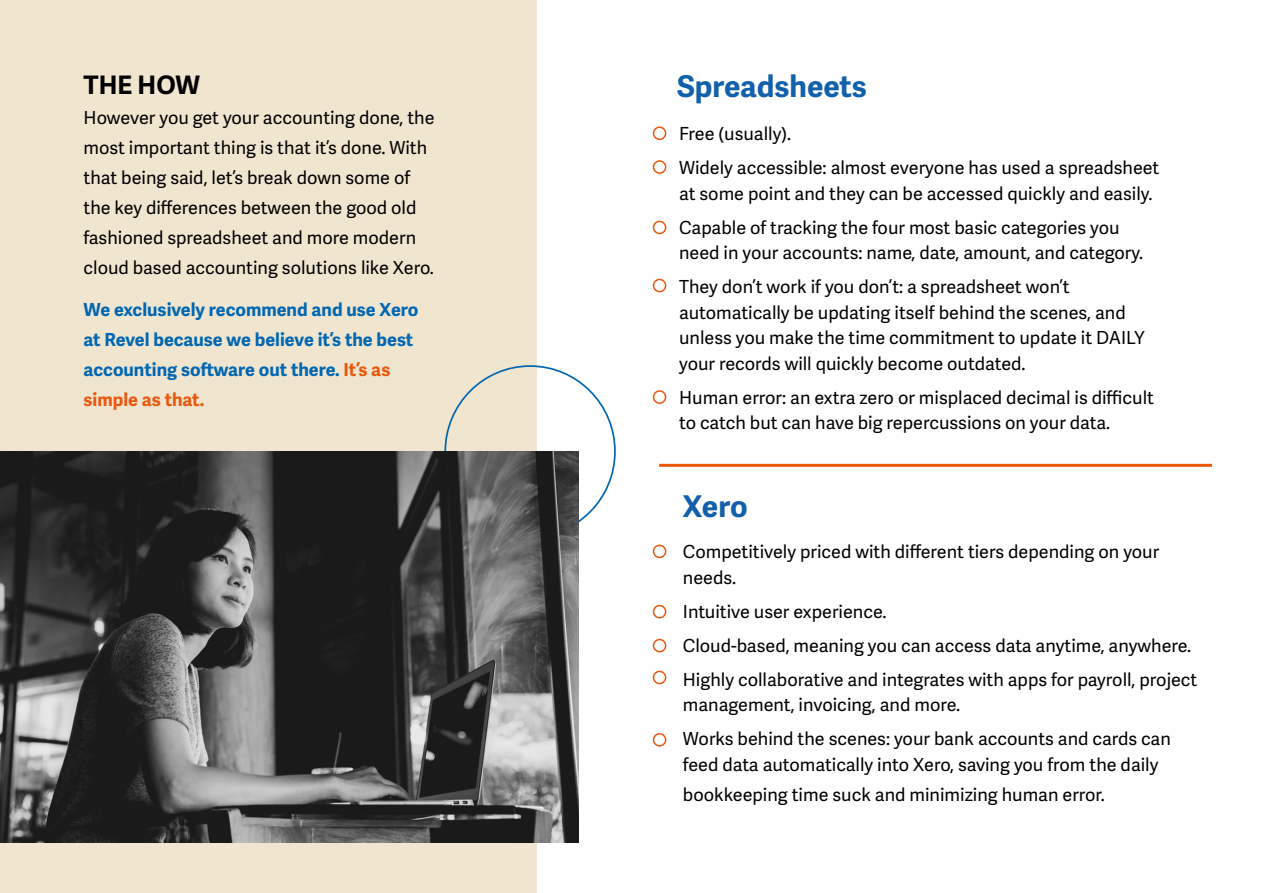
<style>
.page{position:relative;width:1263px;height:893px;background:#fff}
.page>*{position:absolute;margin:0;border:0;box-sizing:border-box;transform-origin:0 0}
.t1{font:700 30px "Adelle Sans";color:#1160ab}
.t2{font:700 25.5px "Adelle Sans";color:#000}
.t3{font:18px/30px "Adelle Sans";color:#000}
.t4{font:700 18px/30px "Adelle Sans";color:#0067b2}
.s1{color:#ea580c}
</style>
<div class="page">
<div style="left:0;top:0;width:536px;height:893px;background:#f0e5cf"></div>
<div style="left:653px;top:126px;width:13px;height:14px;border:2px solid #ea580c;border-radius:50%"></div>
<div style="left:653px;top:160px;width:13px;height:14px;border:2px solid #ea580c;border-radius:50%"></div>
<div style="left:653px;top:221px;width:13px;height:13px;border:2px solid #ea580c;border-radius:50%"></div>
<div style="left:653px;top:279px;width:13px;height:13px;border:2px solid #ea580c;border-radius:50%"></div>
<div style="left:653px;top:390px;width:13px;height:14px;border:2px solid #ea580c;border-radius:50%"></div>
<div style="left:653px;top:545px;width:13px;height:13px;border:2px solid #ea580c;border-radius:50%"></div>
<div style="left:653px;top:639px;width:13px;height:13px;border:2px solid #ea580c;border-radius:50%"></div>
<div style="left:653px;top:605px;width:13px;height:13px;border:2px solid #ea580c;border-radius:50%"></div>
<div style="left:653px;top:671px;width:13px;height:13px;border:2px solid #ea580c;border-radius:50%"></div>
<div style="left:653px;top:733px;width:13px;height:14px;border:2px solid #ea580c;border-radius:50%"></div>
<hr style="left:659px;top:464px;width:553px;height:3px;background:#ea580c">
<img style="left:0;top:451px;width:578px;height:392px">
<h2 class="t2" style="left:84px;top:69px;width:118px">THE HOW</h2>
<p class="t3" style="left:84px;top:103px;width:352px">However you get your accounting done, the most important thing is that it’s done. With that being said, let’s break down some of the key differences between the good old fashioned spreadsheet and more modern cloud based accounting solutions like Xero.</p>
<p class="t4" style="left:84px;top:295px;width:336px">We exclusively recommend and use Xero at Revel because we believe it’s the best accounting software out there. <span class="s1">It’s as simple as that.</span></p>
<h1 class="t1" style="left:677px;top:68px;width:191px">Spreadsheets</h1>
<p class="t3" style="left:679px;top:117px;width:482px;line-height:34px">Free (usually).<br>Widely accessible: almost everyone has used a spreadsheet</p>
<p class="t3" style="left:679px;top:177px;width:475px;line-height:34px">at some point and they can be accessed quickly and easily.<br>Capable of tracking the four most basic categories you</p>
<p class="t3" style="left:679px;top:236px;width:465px;line-height:34px">need in your accounts: name, date, amount, and category.<br>They don’t work if you don’t: a spreadsheet won’t</p>
<p class="t3" style="left:679px;top:300px;width:467px;line-height:25.5px">automatically be updating itself behind the scenes, and unless you make the time commitment to update it DAILY your records will quickly become outdated.</p>
<p class="t3" style="left:679px;top:385px;width:476px;line-height:25.5px">Human error: an extra zero or misplaced decimal is difficult to catch but can have big repercussions on your data.</p>
<h1 class="t1" style="left:683px;top:488px;width:66px">Xero</h1>
<p class="t3" style="left:683px;top:540px;width:478px;line-height:25.5px">Competitively priced with different tiers depending on your needs.</p>
<p class="t3" style="left:683px;top:595px;width:516px;line-height:34px">Intuitive user experience.<br>Cloud-based, meaning you can access data anytime, anywhere.<br>Highly collaborative and integrates with apps for payroll, project</p>
<p class="t3" style="left:683px;top:688px;width:489px;line-height:34px">management, invoicing, and more.<br>Works behind the scenes: your bank accounts and cards can</p>
<p class="t3" style="left:683px;top:750px;width:477px">feed data automatically into Xero, saving you from the daily bookkeeping time suck and minimizing human error.</p>
</div>
